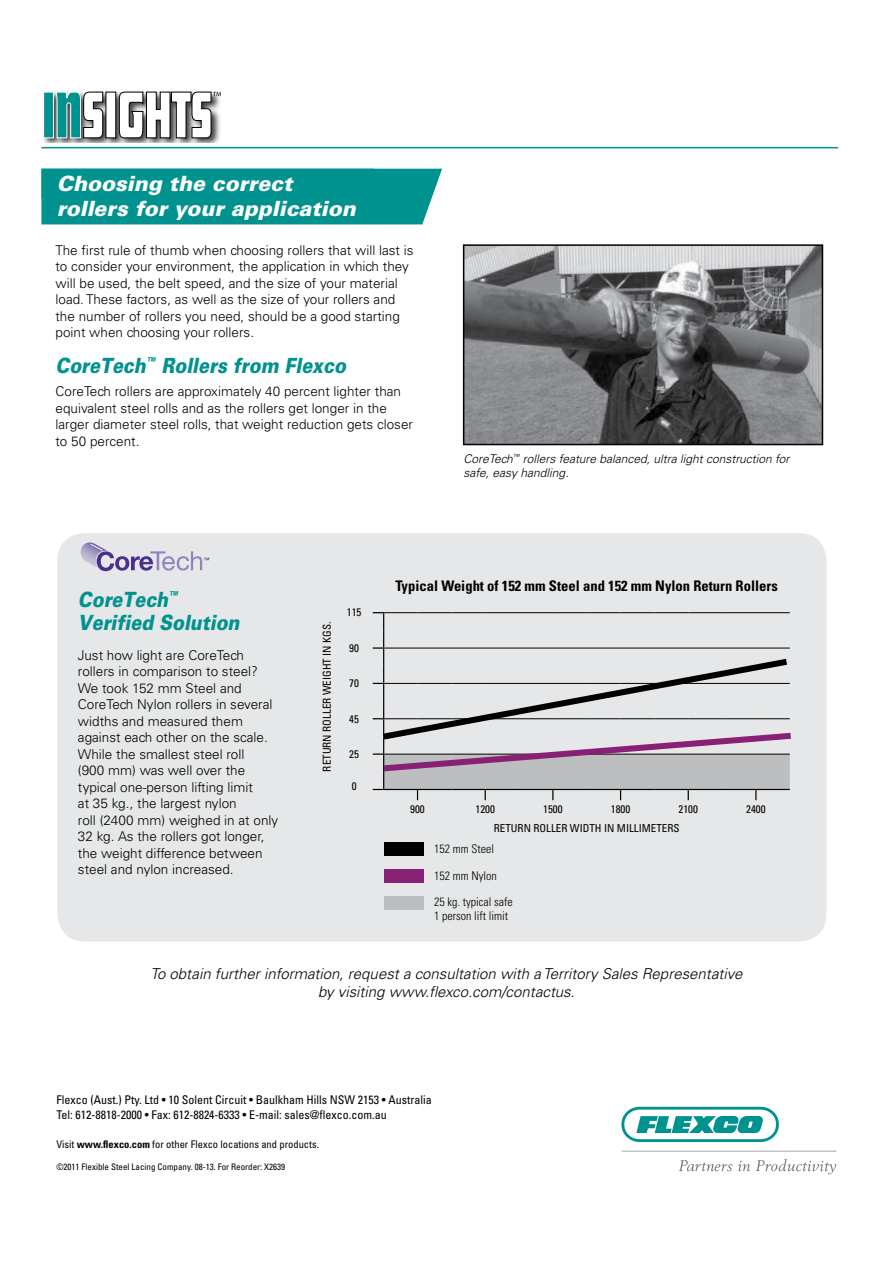
<style>
.page{position:relative;width:893px;height:1263px;background:#fff}
.page>*{position:absolute;margin:0;border:0;box-sizing:border-box;transform-origin:0 0}
.t1{font:italic 900 21px/22.5px "Univers LT Std";color:#00928f;scale:.85 1}
.t2{font:italic 900 21px/25.2px "Univers LT Std";color:#fff}
.t3{font:italic 300 15px/18px "Univers LT Std";color:#000;text-align:center}
.t4{font:700 condensed 14.55px "Univers LT Std";color:#000}
.t5{font:300 13.5px/16.5px "Univers LT Std";color:#000}
.t6{font:condensed 12px/15px "Univers LT Std";color:#000}
.t7{font:italic 300 12px/14.4px "Univers LT Std";color:#000}
.t8{font:300 condensed 12px/25.5px "Univers LT Std";color:#000}
.t9{font:condensed 10.95px "Univers LT Std";color:#000}
.t10{font:condensed 10.5px "Univers LT Std";color:#000}
.t11{font:condensed 9px "Univers LT Std";color:#000}
.s1{font-weight:700}
</style>
<div class="page">
<hr style="left:41px;top:147px;width:797px;height:1px;background:#00928f">
<img style="left:43px;top:91px;width:178px;height:51px">
<div style="left:44px;top:92px;width:9px;height:46px;background:#00928f"></div>
<div style="left:43px;top:92px;width:11px;height:46px;border:1px solid #fff"></div>
<svg style="left:55px;top:91px;width:48px;height:47px"></svg>
<div style="left:106px;top:92px;width:10px;height:46px;background:#fff"></div>
<svg style="left:119px;top:92px;width:102px;height:46px"></svg>
<svg style="left:621px;top:1107px;width:158px;height:35px"></svg>
<svg style="left:679px;top:1160px;width:53px;height:11px"></svg>
<svg style="left:738px;top:1161px;width:12px;height:10px"></svg>
<svg style="left:756px;top:1159px;width:80px;height:15px"></svg>
<svg style="left:621px;top:1151px;width:215px;height:1px"></svg>
<img style="left:466px;top:247px;width:354px;height:195px">
<div style="left:463px;top:244px;width:360px;height:201px;border:2px solid #000"></div>
<div style="left:41px;top:169px;width:401px;height:55px;background:#00928f"></div>
<div style="left:57px;top:533px;width:769px;height:408px;background:#e6e7e8;border-radius:27px"></div>
<svg style="left:373px;top:612px;width:418px;height:188px"></svg>
<div style="left:384px;top:842px;width:40px;height:14px;background:#000"></div>
<div style="left:384px;top:869px;width:40px;height:14px;background:#872175"></div>
<div style="left:384px;top:896px;width:40px;height:14px;background:#bcbec0"></div>
<svg style="left:81px;top:542px;width:128px;height:29px"></svg>
<h1 class="t2" style="left:57px;top:171px;width:300px">Choosing the correct rollers for your application</h1>
<p class="t5" style="left:55px;top:242px;width:360px">The first rule of thumb when choosing rollers that will last is to consider your environment, the application in which they will be used, the belt speed, and the size of your material load. These factors, as well as the size of your rollers and the number of rollers you need, should be a good starting point when choosing your rollers.</p>
<h1 class="t1" style="left:55px;top:354px;width:343px">CoreTech<sup>™</sup> Rollers from Flexco</h1>
<p class="t5" style="left:55px;top:383px;width:359px">CoreTech rollers are approximately 40 percent lighter than equivalent steel rolls and as the rollers get longer in the larger diameter steel rolls, that weight reduction gets closer to 50 percent.</p>
<p class="t7" style="left:464px;top:451px;width:328px">CoreTech<sup>™</sup> rollers feature balanced, ultra light construction for safe, easy handling.</p>
<h1 class="t1" style="left:78px;top:588px;width:192px">CoreTech<sup>™<br></sup>Verified Solution</h1>
<p class="t5" style="left:78px;top:647px;width:202px">Just how light are CoreTech rollers in comparison to steel?<br>We took 152 mm Steel and<br>CoreTech Nylon rollers in several widths and measured them against each other on the scale.<br>While the smallest steel roll<br>(900 mm) was well over the typical one-person lifting limit<br>at 35 kg., the largest nylon<br>roll (2400 mm) weighed in at only<br>32 kg. As the rollers got longer, the weight difference between steel and nylon increased.</p>
<p class="t9" style="left:320px;top:771px;width:151px;rotate:-90deg">RETURN ROLLER WEIGHT IN KGS.</p>
<p class="t9" style="left:347px;top:605px;width:16px">115</p>
<p class="t9" style="left:349px;top:641px;width:11px">90</p>
<p class="t9" style="left:349px;top:676px;width:11px">70</p>
<p class="t9" style="left:349px;top:712px;width:11px">45</p>
<p class="t9" style="left:349px;top:747px;width:11px">25</p>
<p class="t9" style="left:352px;top:779px;width:6px">0</p>
<p class="t4" style="left:396px;top:577px;width:384px">Typical Weight of 152 mm Steel and 152 mm Nylon Return Rollers</p>
<p class="t9" style="left:410px;top:802px;width:16px">900</p>
<p class="t9" style="left:475px;top:802px;width:21px">1200</p>
<p class="t9" style="left:543px;top:802px;width:21px">1500</p>
<p class="t9" style="left:611px;top:802px;width:21px">1800</p>
<p class="t9" style="left:678px;top:802px;width:21px">2100</p>
<p class="t9" style="left:746px;top:802px;width:21px">2400</p>
<p class="t9" style="left:494px;top:821px;width:187px">RETURN ROLLER WIDTH IN MILLIMETERS</p>
<p class="t8" style="left:434px;top:836px;width:61px">152 mm Steel</p>
<p class="t8" style="left:434px;top:863px;width:80px">152 mm Nylon<br>25 kg. typical safe</p>
<p class="t8" style="left:434px;top:903px;width:75px">1 person lift limit</p>
<p class="t3" style="left:150px;top:965px;width:593px">To obtain further information, request a consultation with a Territory Sales Representative by visiting www.flexco.com/contactus.</p>
<p class="t6" style="left:56px;top:1092px;width:377px">Flexco (Aust.) Pty. Ltd • 10 Solent Circuit • Baulkham Hills NSW 2153 • Australia<br>Tel: 612-8818-2000 • Fax: 612-8824-6333 • E-mail: sales@flexco.com.au</p>
<p class="t10" style="left:56px;top:1137px;width:264px">Visit <span class="s1">www.flexco.com</span> for other Flexco locations and products.</p>
<p class="t11" style="left:56px;top:1161px;width:230px">©2011 Flexible Steel Lacing Company. 08-13. For Reorder: X2639</p>
</div>
